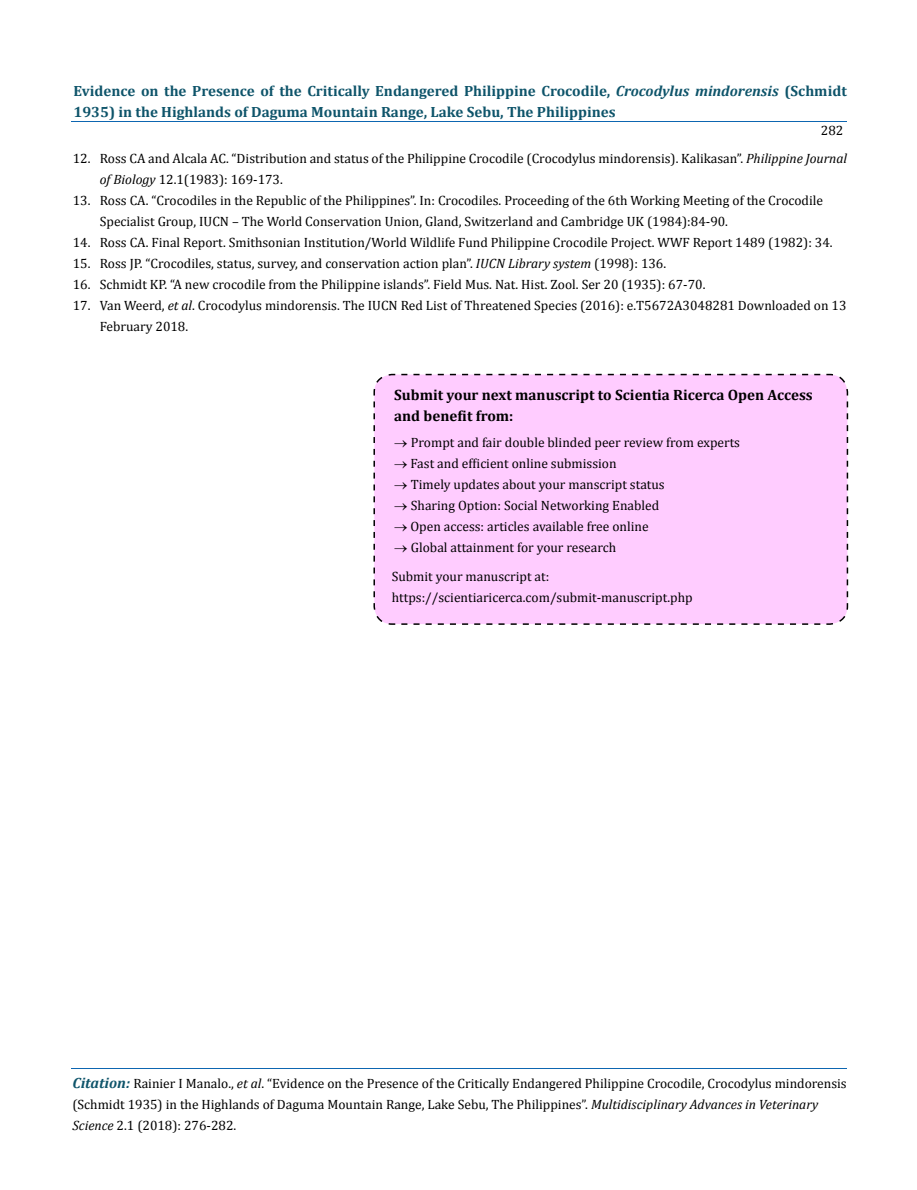
<style>
.page{position:relative;width:917px;height:1190px;background:#fff}
.page>*{position:absolute;margin:0;border:0;box-sizing:border-box;transform-origin:0 0}
.t1{font:700 15px/21px "Cambria";color:#000}
.t2{font:700 14.85px/21px "Cambria";color:#0e546a}
.t3{font:13.5px/21px "Cambria";color:#000}
.s1{font-style:italic}
.s2{font-weight:700;font-style:italic;font-size:14.85px;color:#0e546a}
</style>
<div class="page">
<hr style="left:72px;top:121px;width:774px;height:1px;background:#0d66b1">
<hr style="left:72px;top:1068px;width:774px;height:1px;background:#0d66b1">
<div style="left:373px;top:373px;width:475px;height:252px;background:#fcf"></div>
<p class="t2" style="left:74px;top:80px;width:774px">Evidence on the Presence of the Critically Endangered Philippine Crocodile, <span class="s1">Crocodylus mindorensis</span> (Schmidt<br>1935) in the Highlands of Daguma Mountain Range, Lake Sebu, The Philippines</p>
<p class="t3" style="left:820px;top:120px;width:24px">282</p>
<p class="t3" style="left:100px;top:147px;width:749px;text-indent:-27px">12. Ross CA and Alcala AC. “Distribution and status of the Philippine Crocodile (Crocodylus mindorensis). Kalikasan”. <span class="s1">Philippine Journal of Biology</span> 12.1(1983): 169-173.</p>
<p class="t3" style="left:100px;top:189px;width:724px;text-indent:-27px">13. Ross CA. “Crocodiles in the Republic of the Philippines”. In: Crocodiles. Proceeding of the 6th Working Meeting of the Crocodile<br>Specialist Group, IUCN – The World Conservation Union, Gland, Switzerland and Cambridge UK (1984):84-90.</p>
<p class="t3" style="left:73px;top:231px;width:761px">14. Ross CA. Final Report. Smithsonian Institution/World Wildlife Fund Philippine Crocodile Project. WWF Report 1489 (1982): 34.</p>
<p class="t3" style="left:73px;top:252px;width:595px">15. Ross JP. “Crocodiles, status, survey, and conservation action plan”. <span class="s1">IUCN Library system</span> (1998): 136.</p>
<p class="t3" style="left:73px;top:273px;width:634px">16. Schmidt KP. “A new crocodile from the Philippine islands”. Field Mus. Nat. Hist. Zool. Ser 20 (1935): 67-70.</p>
<p class="t3" style="left:100px;top:294px;width:748px;text-indent:-27px">17. Van Weerd, <span class="s1">et al</span>. Crocodylus mindorensis. The IUCN Red List of Threatened Species (2016): e.T5672A3048281 Downloaded on 13<br>February 2018.</p>
<p class="t1" style="left:394px;top:384px;width:420px">Submit your next manuscript to Scientia Ricerca Open Access and benefit from:</p>
<p class="t3" style="left:394px;top:431px;width:347px">→ Prompt and fair double blinded peer review from experts</p>
<p class="t3" style="left:394px;top:452px;width:224px">→ Fast and efficient online submission</p>
<p class="t3" style="left:394px;top:473px;width:272px">→ Timely updates about your manscript status</p>
<p class="t3" style="left:394px;top:494px;width:266px">→ Sharing Option: Social Networking Enabled</p>
<p class="t3" style="left:394px;top:515px;width:256px">→ Open access: articles available free online</p>
<p class="t3" style="left:392px;top:532px;width:226px;line-height:29.4px">→ Global attainment for your research<br>Submit your manuscript at:</p>
<p class="t3" style="left:392px;top:587px;width:302px">https://scientiaricerca.com/submit-manuscript.php</p>
<p class="t3" style="left:72px;top:1072px;width:775px"><span class="s2">Citation:</span> Rainier I Manalo., <span class="s1">et al</span>. “Evidence on the Presence of the Critically Endangered Philippine Crocodile, Crocodylus mindorensis (Schmidt 1935) in the Highlands of Daguma Mountain Range, Lake Sebu, The Philippines”. <span class="s1">Multidisciplinary Advances in Veterinary<br>Science</span> 2.1 (2018): 276-282.</p>
</div>
